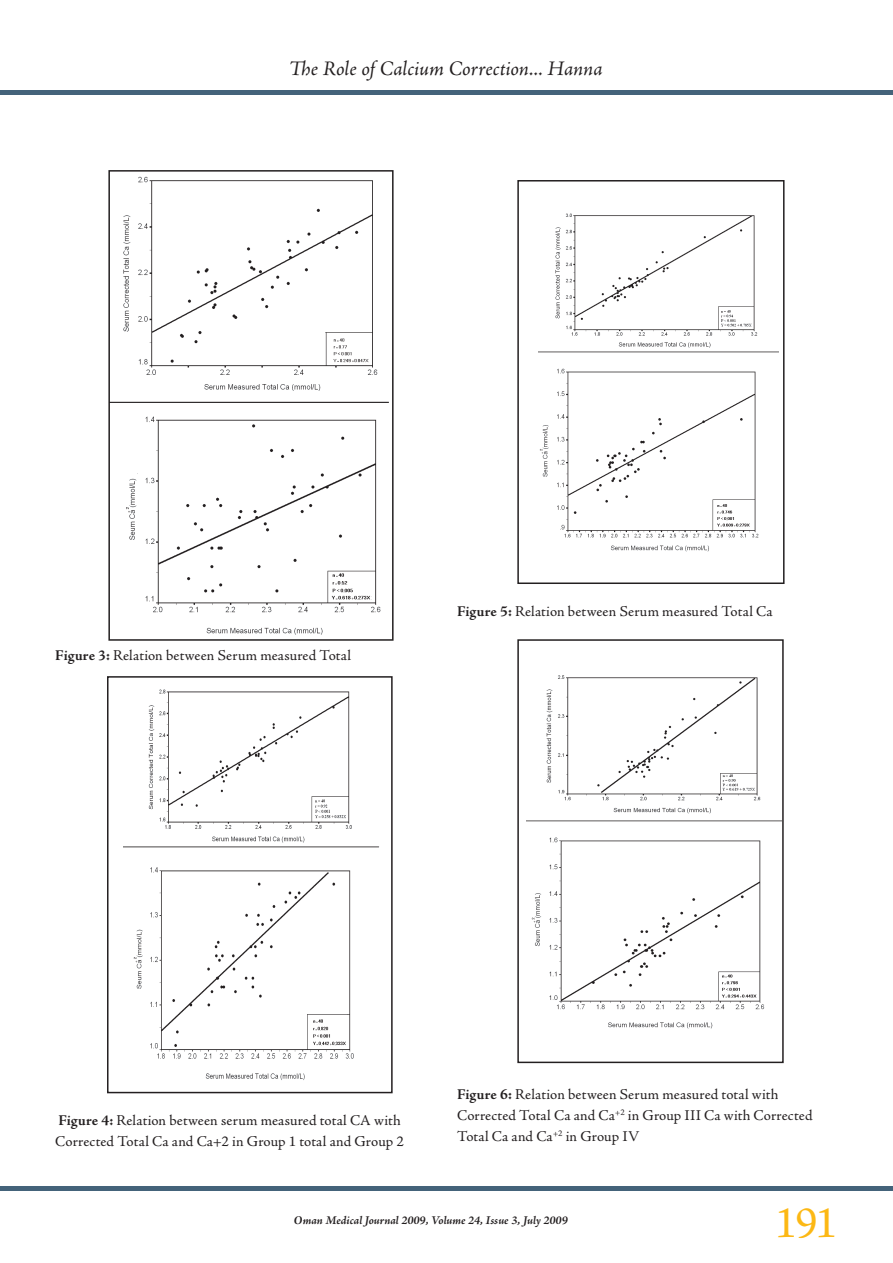
<style>
.page{position:relative;width:893px;height:1263px;background:#fff}
.page>*{position:absolute;margin:0;border:0;box-sizing:border-box;transform-origin:0 0}
.t1{font:45px "Adobe Jenson Pro";color:#fcb814}
.t2{font:italic 21px "Adobe Jenson Pro";color:#231f20}
.t3{font:15px/21px "Adobe Jenson Pro";letter-spacing:.01em;color:#231f20}
.t4{font:italic 700 12px "Adobe Jenson Pro";letter-spacing:-.005em;color:#231f20}
.s1{font-weight:700}
</style>
<div class="page">
<hr style="left:0;top:90px;width:893px;height:4px;background:#44637a">
<div style="left:0;top:1186px;width:893px;height:5px;background:#44637a"></div>
<img style="left:111px;top:176px;width:278px;height:459px">
<div style="left:108px;top:170px;width:286px;height:471px;border:2px solid #231f20"></div>
<img style="left:123px;top:689px;width:256px;height:391px">
<div style="left:107px;top:676px;width:286px;height:417px;border:2px solid #231f20"></div>
<img style="left:538px;top:213px;width:240px;height:339px">
<div style="left:517px;top:180px;width:267px;height:404px;border:2px solid #231f20"></div>
<img style="left:526px;top:675px;width:255px;height:354px">
<div style="left:517px;top:639px;width:267px;height:424px;border:2px solid #231f20"></div>
<h2 class="t2" style="left:289px;top:56px;width:315px">The Role of Calcium Correction... Hanna</h2>
<p class="t3" style="left:55px;top:645px;width:297px"><span class="s1">Figure 3:</span> Relation between Serum measured Total</p>
<p class="t3" style="left:457px;top:601px;width:317px"><span class="s1">Figure 5:</span> Relation between Serum measured Total Ca</p>
<p class="t3" style="left:55px;top:1110px;width:350px"><span class="s1">Figure 4:</span> Relation between serum measured total CA with<br>Corrected Total Ca and Ca+2 in Group 1 total and Group 2</p>
<p class="t3" style="left:457px;top:1084px;width:357px"><span class="s1">Figure 6:</span> Relation between Serum measured total with<br>Corrected Total Ca and Ca<sup>+2</sup> in Group III Ca with Corrected<br>Total Ca and Ca<sup>+2</sup> in Group IV</p>
<p class="t4" style="left:294px;top:1214px;width:275px">Oman Medical Journal 2009, Volume 24, Issue 3, July 2009</p>
<h1 class="t1" style="left:775px;top:1197px;width:64px">191</h1>
</div>
